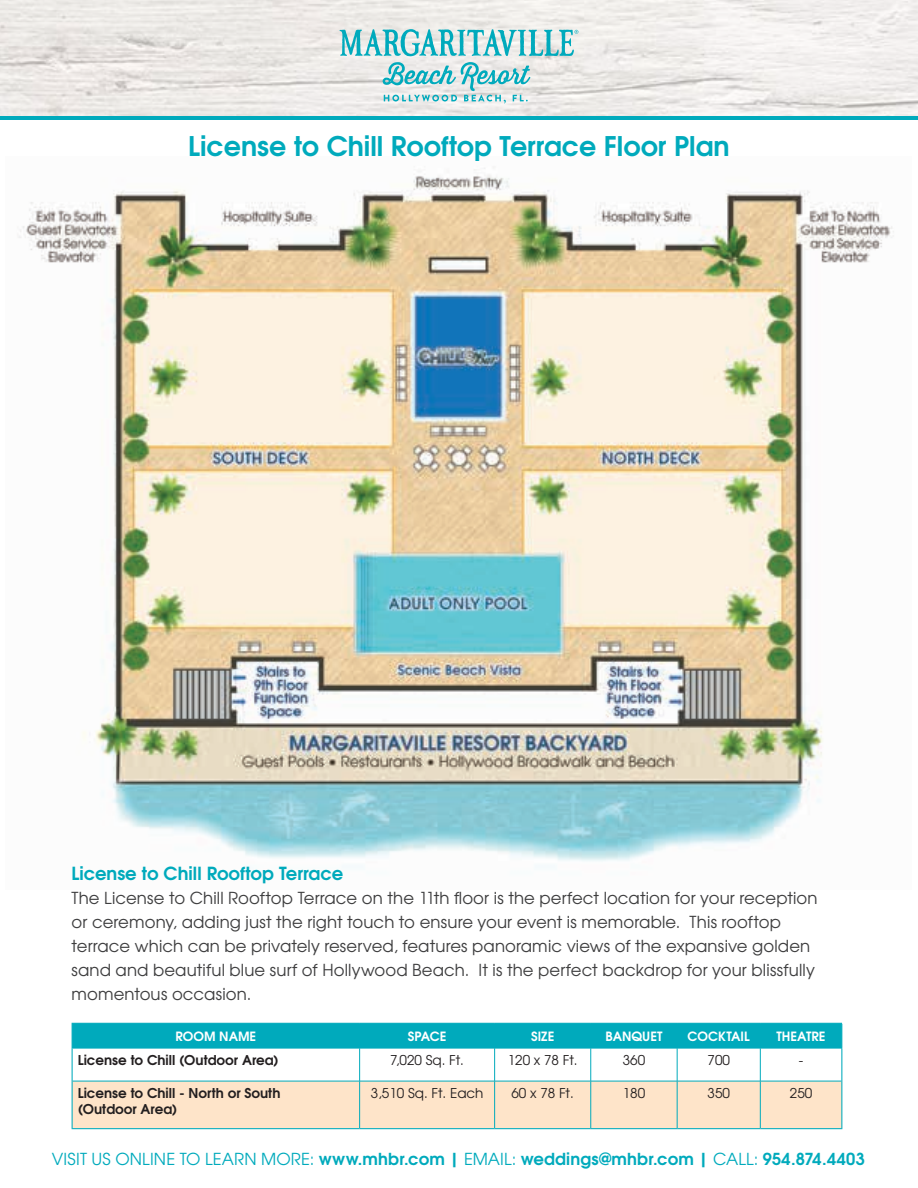
<style>
.page{position:relative;width:918px;height:1188px;background:#fff}
.page>*{position:absolute;margin:0;border:0;box-sizing:border-box;transform-origin:0 0}
.t1{font:700 27px "Te X Gyre Adventor";color:#00aabc}
.t2{font:700 18px "Te X Gyre Adventor";color:#00aabc}
.t3{font:16.5px/24px "Te X Gyre Adventor";letter-spacing:.01em;color:#3e3e3f}
.t4{font:700 16.5px "Te X Gyre Adventor";letter-spacing:.01em;color:#00aabc}
.t5{font:700 13.5px/16.2px "Te X Gyre Adventor";color:#231f20}
.t6{font:13.5px "Te X Gyre Adventor";color:#231f20}
.t7{font:700 12.75px "Te X Gyre Adventor";color:#fff}
.s1{font-weight:400}
</style>
<div class="page">
<div style="left:73px;top:1082px;width:768px;height:46px;background:#fee4c9"></div>
<hr style="left:73px;top:1048px;width:287px;height:1px;background:#00aabc">
<hr style="left:360px;top:1048px;width:135px;height:1px;background:#00aabc">
<hr style="left:359px;top:1048px;width:1px;height:33px;background:#00aabc">
<hr style="left:495px;top:1048px;width:96px;height:1px;background:#00aabc">
<hr style="left:494px;top:1048px;width:1px;height:33px;background:#00aabc">
<hr style="left:591px;top:1048px;width:86px;height:1px;background:#00aabc">
<hr style="left:591px;top:1048px;width:1px;height:33px;background:#00aabc">
<hr style="left:677px;top:1048px;width:83px;height:1px;background:#00aabc">
<hr style="left:677px;top:1048px;width:1px;height:33px;background:#00aabc">
<hr style="left:760px;top:1048px;width:82px;height:1px;background:#00aabc">
<hr style="left:760px;top:1048px;width:1px;height:33px;background:#00aabc">
<hr style="left:73px;top:1081px;width:287px;height:1px;background:#00aabc">
<hr style="left:360px;top:1081px;width:135px;height:1px;background:#00aabc">
<hr style="left:359px;top:1081px;width:1px;height:47px;background:#00aabc">
<hr style="left:495px;top:1081px;width:96px;height:1px;background:#00aabc">
<hr style="left:494px;top:1081px;width:1px;height:47px;background:#00aabc">
<hr style="left:591px;top:1081px;width:86px;height:1px;background:#00aabc">
<hr style="left:591px;top:1081px;width:1px;height:47px;background:#00aabc">
<hr style="left:677px;top:1081px;width:83px;height:1px;background:#00aabc">
<hr style="left:677px;top:1081px;width:1px;height:47px;background:#00aabc">
<hr style="left:760px;top:1081px;width:81px;height:1px;background:#00aabc">
<hr style="left:760px;top:1081px;width:1px;height:47px;background:#00aabc">
<hr style="left:72px;top:1048px;width:1px;height:33px;background:#00aabc">
<hr style="left:841px;top:1048px;width:1px;height:33px;background:#00aabc">
<hr style="left:72px;top:1081px;width:1px;height:47px;background:#00aabc">
<hr style="left:841px;top:1081px;width:1px;height:47px;background:#00aabc">
<hr style="left:72px;top:1128px;width:288px;height:1px;background:#00aabc">
<hr style="left:360px;top:1128px;width:135px;height:1px;background:#00aabc">
<hr style="left:495px;top:1128px;width:96px;height:1px;background:#00aabc">
<hr style="left:591px;top:1128px;width:86px;height:1px;background:#00aabc">
<hr style="left:677px;top:1128px;width:83px;height:1px;background:#00aabc">
<hr style="left:760px;top:1128px;width:82px;height:1px;background:#00aabc">
<div style="left:72px;top:1023px;width:771px;height:25px;background:#00aabc"></div>
<img style="left:18px;top:167px;width:876px;height:694px">
<svg style="left:383px;top:62px;width:147px;height:41px;background:#afd8dc"></svg>
<svg style="left:340px;top:29px;width:238px;height:27px;background:#96d3d7"></svg>
<hr style="left:0;top:116px;width:918px;height:4px;background:#00aabc">
<h1 class="t1" style="left:188px;top:122px;width:543px">License to Chill Rooftop Terrace Floor Plan</h1>
<p class="t2" style="left:72px;top:858px;width:273px">License to Chill Rooftop Terrace</p>
<p class="t3" style="left:72px;top:885px;width:748px">The License to Chill Rooftop Terrace on the 11th floor is the perfect location for your reception or ceremony, adding just the right touch to ensure your event is memorable. This rooftop terrace which can be privately reserved, features panoramic views of the expansive golden sand and beautiful blue surf of Hollywood Beach. It is the perfect backdrop for your blissfully momentous occasion.</p>
<p class="t7" style="left:175px;top:1025px;width:82px">ROOM NAME</p>
<p class="t7" style="left:408px;top:1025px;width:40px">SPACE</p>
<p class="t7" style="left:531px;top:1025px;width:25px">SIZE</p>
<p class="t7" style="left:606px;top:1025px;width:58px">BANQUET</p>
<p class="t7" style="left:688px;top:1025px;width:64px">COCKTAIL</p>
<p class="t7" style="left:777px;top:1025px;width:50px">THEATRE</p>
<p class="t5" style="left:78px;top:1050px;width:203px">License to Chill (Outdoor Area)</p>
<p class="t6" style="left:390px;top:1049px;width:75px">7,020 Sq. Ft.</p>
<p class="t6" style="left:508px;top:1049px;width:71px">120 x 78 Ft.</p>
<p class="t6" style="left:623px;top:1049px;width:24px">360</p>
<p class="t6" style="left:708px;top:1049px;width:24px">700</p>
<p class="t6" style="left:799px;top:1049px;width:6px">-</p>
<p class="t5" style="left:78px;top:1083px;width:204px">License to Chill - North or South (Outdoor Area)</p>
<p class="t6" style="left:371px;top:1082px;width:114px">3,510 Sq. Ft. Each</p>
<p class="t6" style="left:511px;top:1082px;width:64px">60 x 78 Ft.</p>
<p class="t6" style="left:623px;top:1082px;width:24px">180</p>
<p class="t6" style="left:708px;top:1082px;width:24px">350</p>
<p class="t6" style="left:790px;top:1082px;width:24px">250</p>
<p class="t4" style="left:52px;top:1145px;width:815px"><span class="s1">VISIT US ONLINE TO LEARN MORE:</span> www.mhbr.com | <span class="s1">EMAIL:</span> weddings@mhbr.com | <span class="s1">CALL:</span> 954.874.4403</p>
</div>
